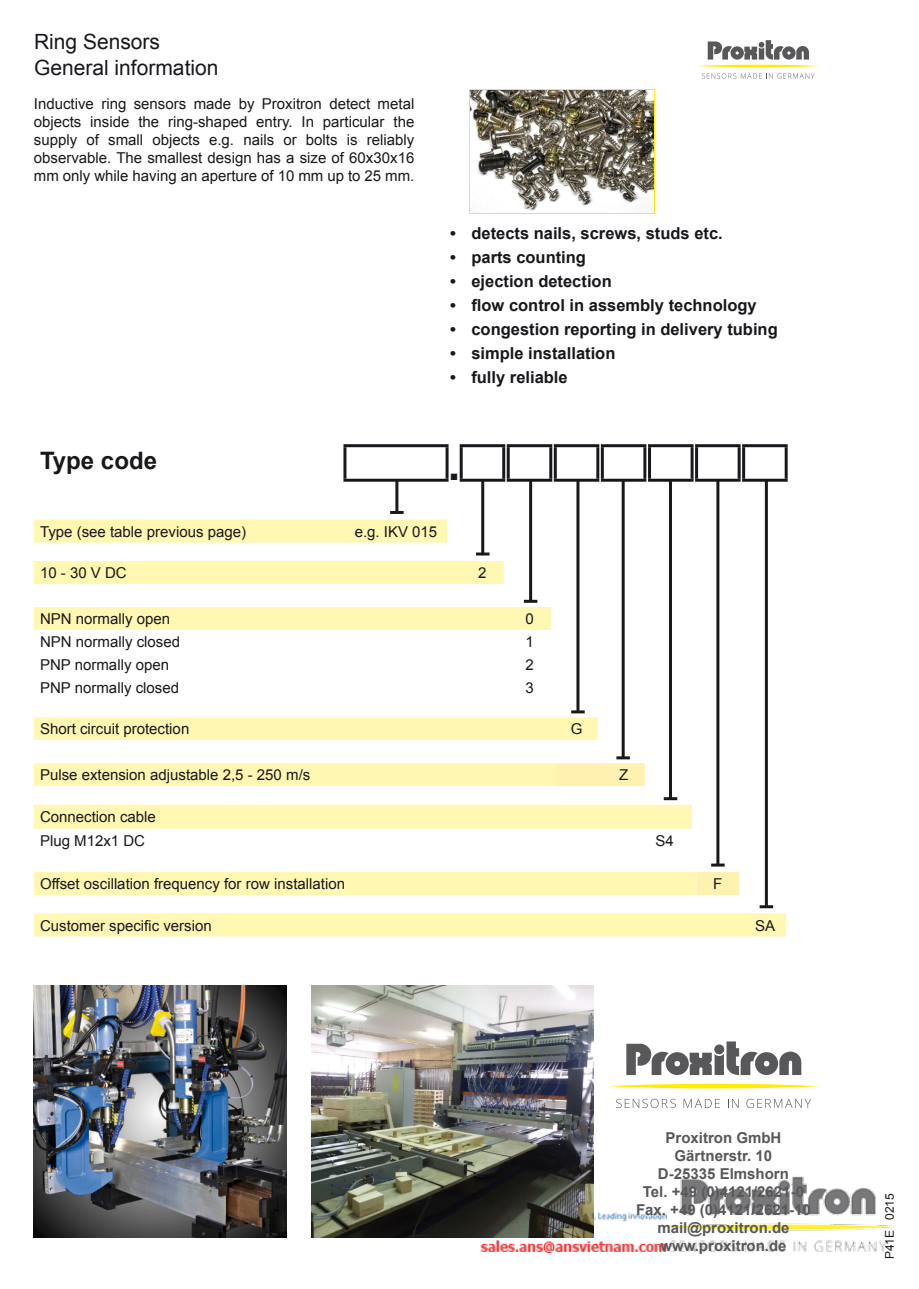
<style>
.page{position:relative;width:919px;height:1289px;background:#fff}
.page>*{position:absolute;margin:0;border:0;box-sizing:border-box;transform-origin:0 0}
.t1{font:700 45px "Arial";color:#1a171c}
.t2{font:700 24px "Arial";color:#1a171c}
.t3{font:21px/25.2px "Arial";color:#1a171c}
.t4{font:700 16.5px "Arial";color:#1a171c}
.t5{font:15px/18px "Arial";color:#1a171c;text-align:justify}
.t6{font:700 15px/18px "Arial";color:#58585a;text-align:center}
.t7{font:12px "Arial";color:#1a171c}
</style>
<div class="page">
<img style="left:474px;top:1171px;width:420px;height:83px">
<svg style="left:469px;top:89px;width:185px;height:124px"></svg>
<svg style="left:34px;top:445px;width:752px;height:272px"></svg>
<svg style="left:34px;top:675px;width:516px;height:23px"></svg>
<svg style="left:34px;top:717px;width:752px;height:219px"></svg>
<hr style="left:343px;top:444px;width:105px;height:3px;background:#1a171c">
<hr style="left:343px;top:447px;width:3px;height:31px;background:#1a171c">
<hr style="left:445px;top:447px;width:3px;height:31px;background:#1a171c">
<hr style="left:343px;top:478px;width:105px;height:3px;background:#1a171c">
<hr style="left:459px;top:444px;width:46px;height:3px;background:#1a171c">
<hr style="left:459px;top:447px;width:3px;height:31px;background:#1a171c">
<hr style="left:502px;top:447px;width:3px;height:31px;background:#1a171c">
<hr style="left:459px;top:478px;width:46px;height:3px;background:#1a171c">
<hr style="left:506px;top:444px;width:46px;height:3px;background:#1a171c">
<hr style="left:506px;top:447px;width:3px;height:31px;background:#1a171c">
<hr style="left:549px;top:447px;width:3px;height:31px;background:#1a171c">
<hr style="left:506px;top:478px;width:46px;height:3px;background:#1a171c">
<hr style="left:553px;top:444px;width:46px;height:3px;background:#1a171c">
<hr style="left:553px;top:447px;width:3px;height:31px;background:#1a171c">
<hr style="left:596px;top:447px;width:3px;height:31px;background:#1a171c">
<hr style="left:600px;top:444px;width:46px;height:3px;background:#1a171c">
<hr style="left:600px;top:447px;width:3px;height:31px;background:#1a171c">
<hr style="left:643px;top:447px;width:3px;height:31px;background:#1a171c">
<hr style="left:648px;top:444px;width:45px;height:3px;background:#1a171c">
<hr style="left:648px;top:447px;width:3px;height:31px;background:#1a171c">
<hr style="left:690px;top:447px;width:3px;height:31px;background:#1a171c">
<hr style="left:553px;top:478px;width:46px;height:3px;background:#1a171c">
<hr style="left:600px;top:478px;width:46px;height:3px;background:#1a171c">
<hr style="left:648px;top:478px;width:45px;height:3px;background:#1a171c">
<hr style="left:695px;top:444px;width:45px;height:3px;background:#1a171c">
<hr style="left:695px;top:447px;width:3px;height:31px;background:#1a171c">
<hr style="left:737px;top:447px;width:3px;height:31px;background:#1a171c">
<hr style="left:695px;top:478px;width:45px;height:3px;background:#1a171c">
<hr style="left:742px;top:444px;width:45px;height:3px;background:#1a171c">
<hr style="left:742px;top:447px;width:3px;height:31px;background:#1a171c">
<hr style="left:784px;top:447px;width:3px;height:31px;background:#1a171c">
<hr style="left:742px;top:478px;width:45px;height:3px;background:#1a171c">
<hr style="left:395px;top:479px;width:3px;height:33px;background:#1a171c">
<svg style="left:34px;top:511px;width:413px;height:31px"></svg>
<hr style="left:481px;top:479px;width:3px;height:75px;background:#1a171c">
<svg style="left:476px;top:552px;width:13px;height:3px"></svg>
<hr style="left:529px;top:479px;width:3px;height:122px;background:#1a171c">
<svg style="left:34px;top:561px;width:516px;height:69px"></svg>
<hr style="left:576px;top:479px;width:3px;height:233px;background:#1a171c">
<hr style="left:621px;top:480px;width:3px;height:277px;background:#1a171c">
<hr style="left:669px;top:479px;width:3px;height:319px;background:#1a171c">
<hr style="left:764px;top:479px;width:3px;height:427px;background:#1a171c">
<hr style="left:759px;top:905px;width:14px;height:3px;background:#1a171c">
<svg style="left:701px;top:73px;width:113px;height:6px"></svg>
<svg style="left:698px;top:40px;width:121px;height:27px"></svg>
<hr style="left:716px;top:480px;width:3px;height:385px;background:#1a171c">
<svg style="left:34px;top:710px;width:705px;height:185px"></svg>
<svg style="left:616px;top:1098px;width:59px;height:9px"></svg>
<svg style="left:683px;top:1098px;width:36px;height:9px"></svg>
<svg style="left:728px;top:1099px;width:10px;height:8px"></svg>
<svg style="left:746px;top:1098px;width:65px;height:9px"></svg>
<svg style="left:609px;top:1083px;width:210px;height:5px"></svg>
<svg style="left:626px;top:1041px;width:175px;height:34px"></svg>
<img style="left:470px;top:90px;width:183px;height:122px">
<img style="left:311px;top:985px;width:282px;height:251px">
<img style="left:33px;top:985px;width:253px;height:251px">
<h3 class="t3" style="left:34px;top:30px;width:186px">Ring Sensors<br>General information</h3>
<p class="t5" style="left:34px;top:95px;width:382px">Inductive ring sensors made by Proxitron detect metal objects inside the ring-shaped entry. In particular the supply of small objects e.g. nails or bolts is reliably observable. The smallest design has a size of 60x30x16 mm only while having an aperture of 10 mm up to 25 mm.</p>
<h2 class="t2" style="left:40px;top:445px;width:118px">Type code</h2>
<p class="t4" style="left:450px;top:222px;width:274px">• detects nails, screws, studs etc.</p>
<p class="t4" style="left:450px;top:246px;width:137px">• parts counting</p>
<p class="t4" style="left:450px;top:270px;width:163px">• ejection detection</p>
<p class="t4" style="left:450px;top:294px;width:308px">• flow control in assembly technology</p>
<p class="t4" style="left:450px;top:318px;width:329px">• congestion reporting in delivery tubing</p>
<p class="t4" style="left:450px;top:342px;width:167px">• simple installation</p>
<p class="t4" style="left:450px;top:366px;width:119px">• fully reliable</p>
<h1 class="t1" style="left:448px;top:434px;width:14px">.</h1>
<p class="t5" style="left:40px;top:522px;width:207px">Type (see table previous page)</p>
<p class="t5" style="left:354px;top:522px;width:84px">e.g. IKV 015</p>
<p class="t5" style="left:40px;top:564px;width:88px">10 - 30 V DC</p>
<p class="t5" style="left:478px;top:564px;width:10px">2</p>
<p class="t5" style="left:40px;top:610px;width:132px">NPN normally open</p>
<p class="t5" style="left:525px;top:610px;width:10px">0</p>
<p class="t5" style="left:40px;top:632px;width:142px">NPN normally closed</p>
<p class="t5" style="left:525px;top:632px;width:10px">1</p>
<p class="t5" style="left:40px;top:655px;width:130px">PNP normally open</p>
<p class="t5" style="left:525px;top:655px;width:10px">2</p>
<p class="t5" style="left:40px;top:678px;width:140px">PNP normally closed</p>
<p class="t5" style="left:525px;top:678px;width:10px">3</p>
<p class="t5" style="left:40px;top:720px;width:151px">Short circuit protection</p>
<p class="t5" style="left:570px;top:720px;width:13px">G</p>
<p class="t5" style="left:40px;top:766px;width:272px">Pulse extension adjustable 2,5 - 250 m/s</p>
<p class="t5" style="left:619px;top:766px;width:11px">Z</p>
<p class="t5" style="left:40px;top:804px;width:117px;line-height:24px">Connection cable<br>Plug M12x1 DC</p>
<p class="t5" style="left:655px;top:831px;width:20px">S4</p>
<p class="t5" style="left:40px;top:874px;width:306px">Offset oscillation frequency for row installation</p>
<p class="t5" style="left:713px;top:874px;width:11px">F</p>
<p class="t5" style="left:40px;top:916px;width:173px">Customer specific version</p>
<p class="t5" style="left:755px;top:916px;width:22px">SA</p>
<p class="t6" style="left:636px;top:1128px;width:176px">Proxitron GmbH<br>Gärtnerstr. 10<br>D-25335 Elmshorn<br>Tel. +49 (0)4121/2621-0<br>Fax. +49 (0)4121/2621-10 mail@proxitron.de www.proxitron.de</p>
<p class="t7" style="left:881px;top:1259px;width:67px;rotate:-90deg">P41E 0215</p>
</div>
